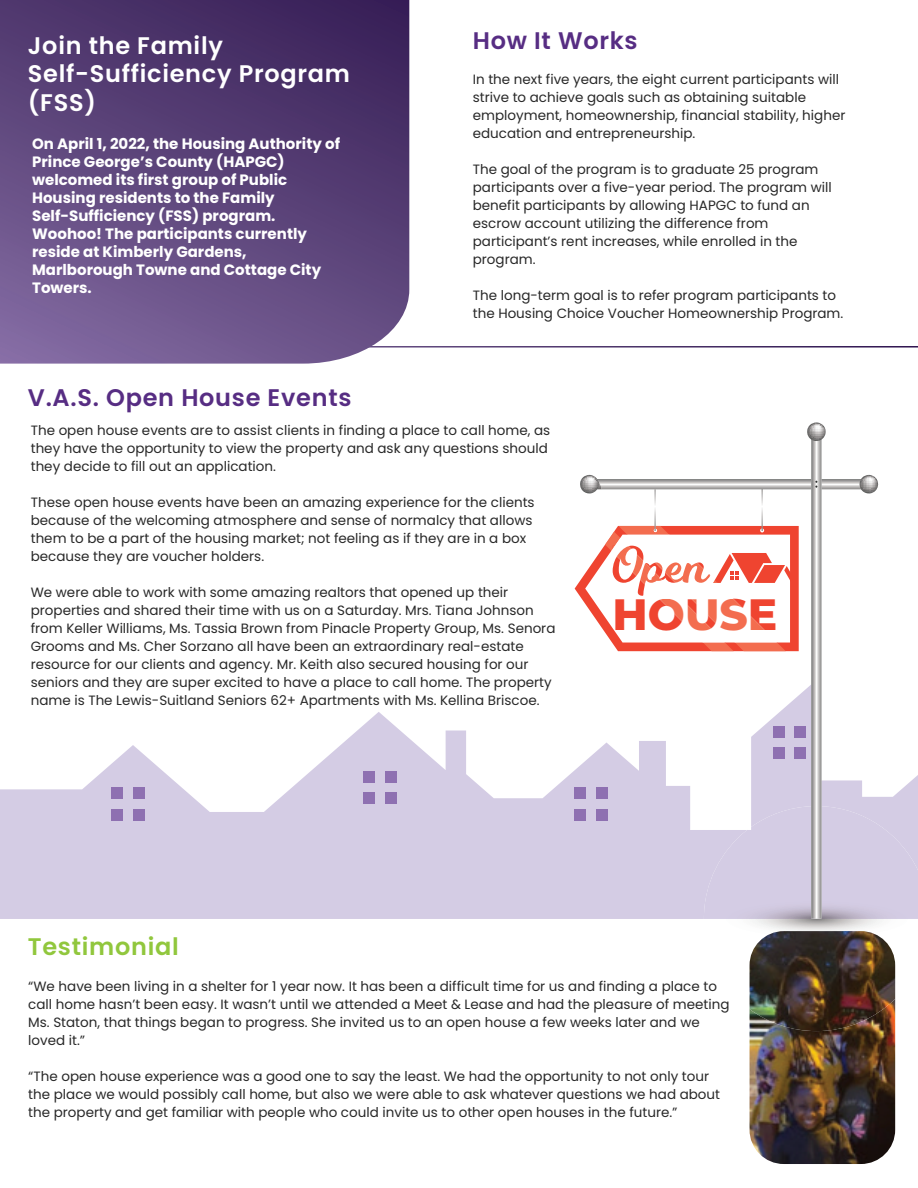
<style>
.page{position:relative;width:918px;height:1188px;background:#fff}
.page>*{position:absolute;margin:0;border:0;box-sizing:border-box;transform-origin:0 0}
.t1{font:50.55px "Milkshake";color:#ef4430}
.t2{font:800 43.8px "Montserrat";color:#ef4430}
.t3{font:600 24px/28.8px "Poppins";letter-spacing:.03em;color:#fff}
.t4{font:600 24px "Poppins";letter-spacing:.03em;color:#572d83}
.t5{font:600 24px "Poppins";letter-spacing:.03em;color:#91c73d}
.t6{font:700 15px/18px "Poppins";color:#fff}
.t7{font:13.5px/18px "Poppins";color:#282828}
</style>
<div class="page">
<svg style="left:0;top:712px;width:575px;height:207px;fill:#d4cce4"></svg>
<div style="left:574px;top:787px;width:12px;height:12px;background:#8e70b1"></div>
<div style="left:574px;top:809px;width:12px;height:12px;background:#8e70b1"></div>
<div style="left:363px;top:771px;width:12px;height:11px;background:#8e70b1"></div>
<div style="left:385px;top:771px;width:12px;height:11px;background:#8e70b1"></div>
<div style="left:363px;top:792px;width:12px;height:12px;background:#8e70b1"></div>
<div style="left:385px;top:792px;width:12px;height:12px;background:#8e70b1"></div>
<div style="left:111px;top:787px;width:12px;height:12px;background:#8e70b1"></div>
<div style="left:133px;top:787px;width:12px;height:12px;background:#8e70b1"></div>
<div style="left:111px;top:809px;width:12px;height:12px;background:#8e70b1"></div>
<div style="left:133px;top:809px;width:12px;height:12px;background:#8e70b1"></div>
<img style="left:750px;top:1031px;width:145px;height:133px">
<svg style="left:0;top:0;width:409px;height:364px;background:#5e467c"></svg>
<img style="left:750px;top:1009px;width:145px;height:22px">
<svg style="left:575px;top:422px;width:343px;height:587px"></svg>
<h3 class="t3" style="left:28px;top:31px;width:324px">Join the Family<br>Self-Sufficiency Program (FSS)</h3>
<p class="t6" style="left:32px;top:135px;width:309px">On April 1, 2022, the Housing Authority of<br>Prince George’s County (HAPGC) welcomed its first group of Public<br>Housing residents to the Family<br>Self-Sufficiency (FSS) program.<br>Woohoo! The participants currently reside at Kimberly Gardens,<br>Marlborough Towne and Cottage City<br>Towers.</p>
<h3 class="t4" style="left:28px;top:384px;width:325px">V.A.S. Open House Events</h3>
<h3 class="t4" style="left:473px;top:27px;width:166px">How It Works</h3>
<p class="t7" style="left:473px;top:70px;width:374px">In the next five years, the eight current participants will strive to achieve goals such as obtaining suitable employment, homeownership, financial stability, higher education and entrepreneurship.</p>
<p class="t7" style="left:473px;top:160px;width:360px">The goal of the program is to graduate 25 program participants over a five-year period. The program will benefit participants by allowing HAPGC to fund an escrow account utilizing the difference from participant’s rent increases, while enrolled in the program.</p>
<p class="t7" style="left:473px;top:286px;width:372px">The long-term goal is to refer program participants to the Housing Choice Voucher Homeownership Program.</p>
<p class="t7" style="left:31px;top:421px;width:521px">The open house events are to assist clients in finding a place to call home, as they have the opportunity to view the property and ask any questions should they decide to fill out an application.</p>
<p class="t7" style="left:31px;top:493px;width:505px">These open house events have been an amazing experience for the clients because of the welcoming atmosphere and sense of normalcy that allows them to be a part of the housing market; not feeling as if they are in a box because they are voucher holders.</p>
<p class="t7" style="left:31px;top:583px;width:526px">We were able to work with some amazing realtors that opened up their properties and shared their time with us on a Saturday. Mrs. Tiana Johnson from Keller Williams, Ms. Tassia Brown from Pinacle Property Group, Ms. Senora Grooms and Ms. Cher Sorzano all have been an extraordinary real-estate resource for our clients and agency. Mr. Keith also secured housing for our seniors and they are super excited to have a place to call home. The property name is The Lewis-Suitland Seniors 62+ Apartments with Ms. Kellina Briscoe.</p>
<h1 class="t1" style="left:613px;top:529px;width:97px">Open</h1>
<h2 class="t2" style="left:613px;top:583px;width:166px">HOUSE</h2>
<h3 class="t5" style="left:28px;top:932px;width:152px">Testimonial</h3>
<p class="t7" style="left:28px;top:977px;width:703px">“We have been living in a shelter for 1 year now. It has been a difficult time for us and finding a place to call home hasn’t been easy. It wasn’t until we attended a Meet &amp; Lease and had the pleasure of meeting Ms. Staton, that things began to progress. She invited us to an open house a few weeks later and we loved it.”</p>
<p class="t7" style="left:28px;top:1067px;width:693px">“The open house experience was a good one to say the least. We had the opportunity to not only tour the place we would possibly call home, but also we were able to ask whatever questions we had about the property and get familiar with people who could invite us to other open houses in the future.”</p>
</div>
